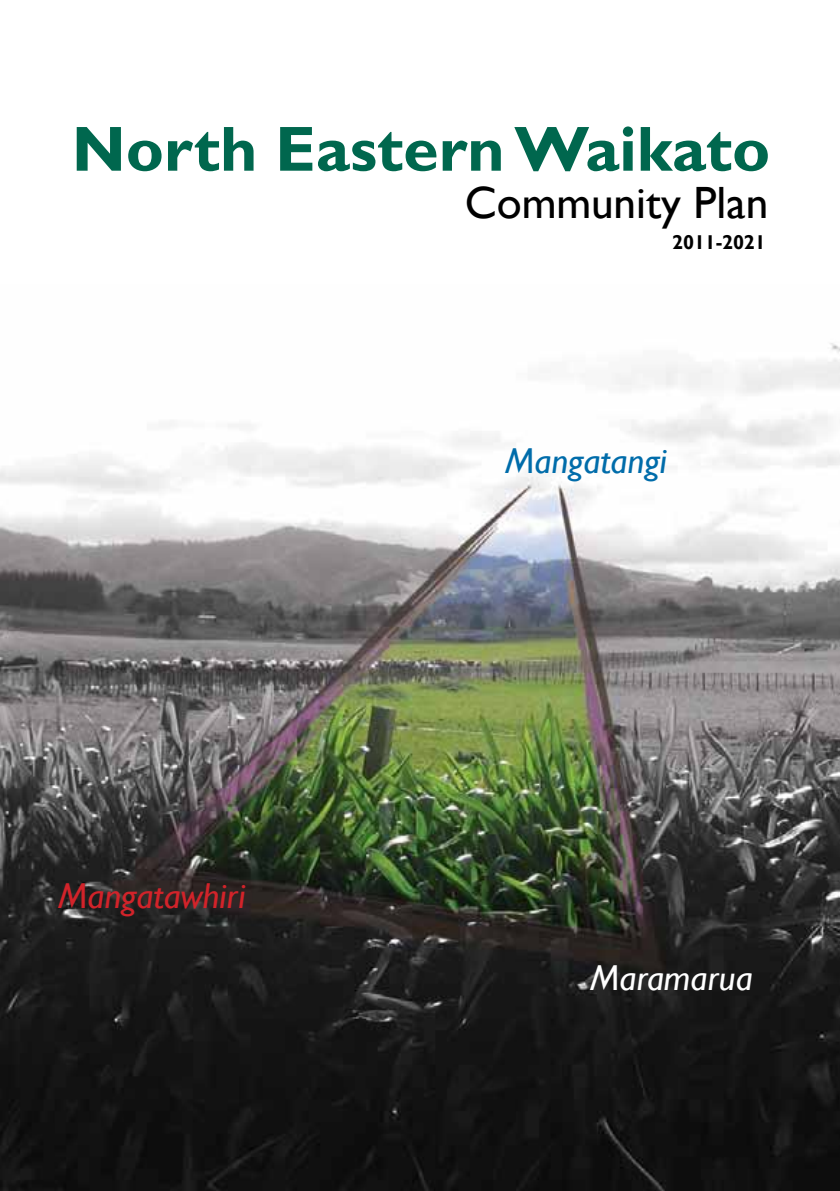
<style>
.page{position:relative;width:840px;height:1191px;background:#fff}
.page>*{position:absolute;margin:0;border:0;box-sizing:border-box;transform-origin:0 0}
.t1{font:700 64px "Gill Sans";color:#00674e}
.t2{font:45.2px "Gill Sans";color:#000}
.t3{font:italic 36px "Gill Sans";color:#d2232a}
.t4{font:italic 36px "Gill Sans";color:#006caa}
.t5{font:italic 36px "Gill Sans";color:#fff}
.t6{font:700 20px "Gill Sans";letter-spacing:-.01em;color:#000}
</style>
<div class="page">
<img style="left:0;top:343px;width:839px;height:848px">
<p class="t1" style="left:72px;top:111px;width:699px">North Eastern Waikato</p>
<p class="t2" style="left:464px;top:177px;width:305px">Community Plan</p>
<p class="t6" style="left:672px;top:230px;width:95px">2011-2021</p>
<p class="t3" style="left:58px;top:875px;width:188px">Mangatawhiri</p>
<p class="t4" style="left:505px;top:439px;width:163px">Mangatangi</p>
<p class="t5" style="left:590px;top:956px;width:164px">Maramarua</p>
</div>
